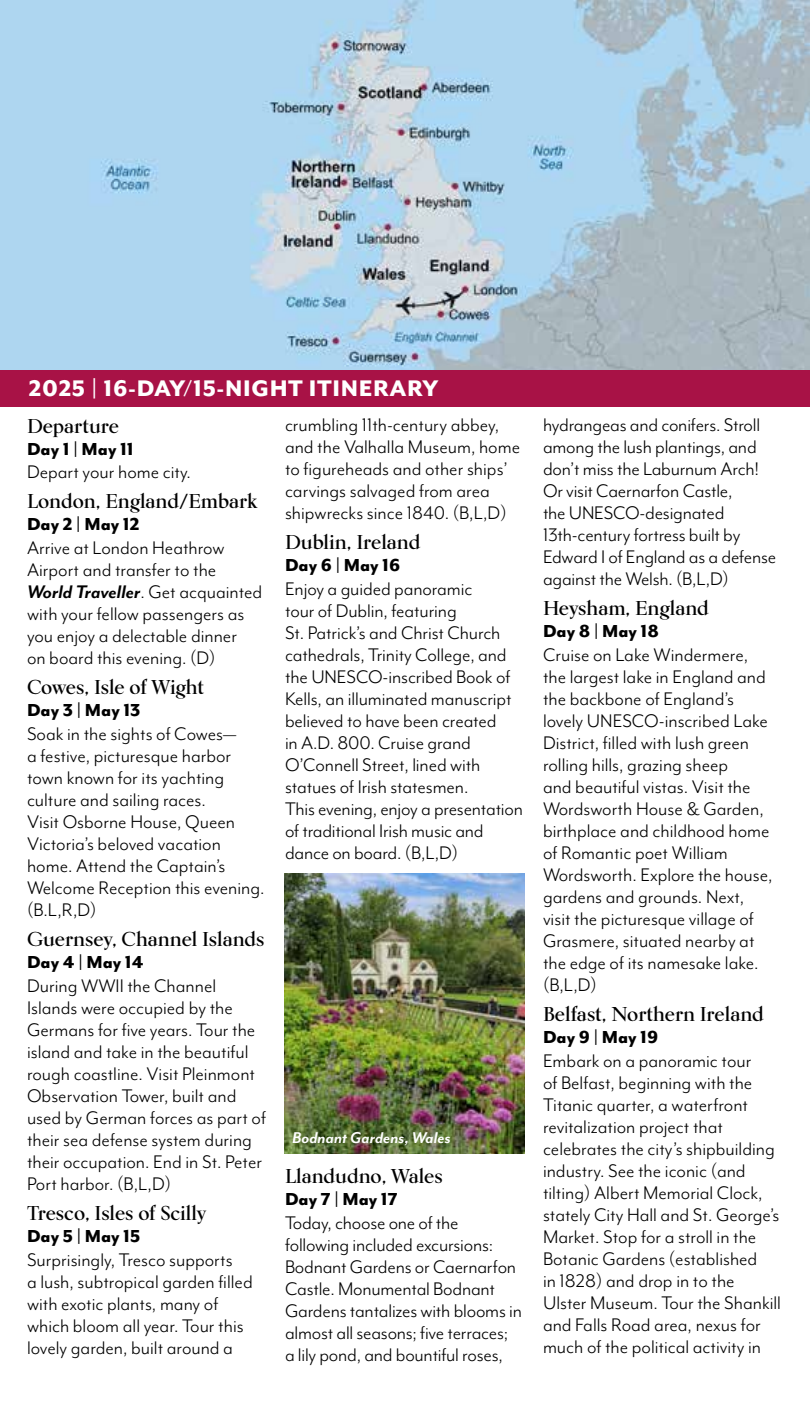
<style>
.page{position:relative;width:810px;height:1404px;background:#fff}
.page>*{position:absolute;margin:0;border:0;box-sizing:border-box;transform-origin:0 0}
.t1{font:800 26px "Mr Eaves Mod OT";letter-spacing:.025em;color:#fff}
.t2{font:21px/22px "Mr Eaves Mod OT";color:#000}
.t3{font:700 20px "Kumlien Pro";color:#000}
.t4{font:800 20px "Mr Eaves Mod OT";color:#000}
.t5{font:italic 700 18px "Mr Eaves Mod OT";color:#fff}
.s1{font-weight:700;font-style:italic}
</style>
<div class="page">
<img style="left:0;top:0;width:810px;height:370px">
<img style="left:284px;top:873px;width:241px;height:281px">
<div style="left:0;top:370px;width:810px;height:37px;background:#a81246"></div>
<p class="t1" style="left:29px;top:373px;width:411px">2025 | 16-DAY/15-NIGHT ITINERARY</p>
<p class="t3" style="left:27px;top:413px;width:94px">Departure</p>
<p class="t4" style="left:27px;top:437px;width:108px">Day 1 | May 11</p>
<p class="t2" style="left:27px;top:461px;width:166px">Depart your home city.</p>
<p class="t3" style="left:27px;top:489px;width:232px">London, England/Embark</p>
<p class="t4" style="left:27px;top:513px;width:114px">Day 2 | May 12</p>
<p class="t2" style="left:27px;top:537px;width:237px">Arrive at London Heathrow<br>Airport and transfer to the<br><span class="s1">World Traveller</span>. Get acquainted with your fellow passengers as you enjoy a delectable dinner<br>on board this evening. (D)</p>
<p class="t3" style="left:27px;top:675px;width:179px">Cowes, Isle of Wight</p>
<p class="t4" style="left:27px;top:699px;width:115px">Day 3 | May 13</p>
<p class="t2" style="left:27px;top:723px;width:239px">Soak in the sights of Cowes—<br>a festive, picturesque harbor town known for its yachting culture and sailing races.<br>Visit Osborne House, Queen<br>Victoria’s beloved vacation home. Attend the Captain’s<br>Welcome Reception this evening. (B.L,R,D)</p>
<p class="t3" style="left:27px;top:926px;width:239px">Guernsey, Channel Islands</p>
<p class="t4" style="left:27px;top:950px;width:118px">Day 4 | May 14</p>
<p class="t2" style="left:27px;top:974px;width:241px">During WWII the Channel<br>Islands were occupied by the<br>Germans for five years. Tour the island and take in the beautiful rough coastline. Visit Pleinmont<br>Observation Tower, built and used by German forces as part of their sea defense system during their occupation. End in St. Peter<br>Port harbor. (B,L,D)</p>
<p class="t3" style="left:27px;top:1200px;width:181px">Tresco, Isles of Scilly</p>
<p class="t4" style="left:27px;top:1224px;width:115px">Day 5 | May 15</p>
<p class="t2" style="left:27px;top:1248px;width:227px">Surprisingly, Tresco supports<br>a lush, subtropical garden filled with exotic plants, many of which bloom all year. Tour this lovely garden, built around a</p>
<p class="t2" style="left:285px;top:414px;width:237px">crumbling 11th-century abbey, and the Valhalla Museum, home to figureheads and other ships’ carvings salvaged from area shipwrecks since 1840. (B,L,D)</p>
<p class="t3" style="left:285px;top:530px;width:137px">Dublin, Ireland</p>
<p class="t4" style="left:285px;top:554px;width:117px">Day 6 | May 16</p>
<p class="t2" style="left:285px;top:578px;width:240px">Enjoy a guided panoramic<br>tour of Dublin, featuring<br>St. Patrick’s and Christ Church cathedrals, Trinity College, and the UNESCO‑inscribed Book of<br>Kells, an illuminated manuscript believed to have been created<br>in A.D. 800. Cruise grand<br>O’Connell Street, lined with statues of Irish statesmen.<br>This evening, enjoy a presentation of traditional Irish music and dance on board. (B,L,D)</p>
<p class="t5" style="left:292px;top:1128px;width:160px">Bodnant Gardens, Wales</p>
<p class="t3" style="left:285px;top:1163px;width:159px">Llandudno, Wales</p>
<p class="t4" style="left:285px;top:1187px;width:114px">Day 7 | May 17</p>
<p class="t2" style="left:285px;top:1211px;width:238px">Today, choose one of the following included excursions:<br>Bodnant Gardens or Caernarfon<br>Castle. Monumental Bodnant<br>Gardens tantalizes with blooms in almost all seasons; five terraces; a lily pond, and bountiful roses,</p>
<p class="t2" style="left:543px;top:414px;width:235px">hydrangeas and conifers. Stroll among the lush plantings, and don’t miss the Laburnum Arch!<br>Or visit Caernarfon Castle,<br>the UNESCO‑designated<br>13th‑century fortress built by<br>Edward I of England as a defense against the Welsh. (B,L,D)</p>
<p class="t3" style="left:543px;top:596px;width:167px">Heysham, England</p>
<p class="t4" style="left:543px;top:620px;width:118px">Day 8 | May 18</p>
<p class="t2" style="left:543px;top:644px;width:231px">Cruise on Lake Windermere, the largest lake in England and the backbone of England’s lovely UNESCO-inscribed Lake<br>District, filled with lush green rolling hills, grazing sheep<br>and beautiful vistas. Visit the<br>Wordsworth House &amp; Garden, birthplace and childhood home of Romantic poet William<br>Wordsworth. Explore the house, gardens and grounds. Next, visit the picturesque village of<br>Grasmere, situated nearby at the edge of its namesake lake. (B,L,D)</p>
<p class="t3" style="left:543px;top:1001px;width:222px">Belfast, Northern Ireland</p>
<p class="t4" style="left:543px;top:1025px;width:117px">Day 9 | May 19</p>
<p class="t2" style="left:543px;top:1049px;width:240px">Embark on a panoramic tour<br>of Belfast, beginning with the<br>Titanic quarter, a waterfront revitalization project that celebrates the city’s shipbuilding industry. See the iconic (and tilting) Albert Memorial Clock, stately City Hall and St. George’s<br>Market. Stop for a stroll in the<br>Botanic Gardens (established<br>in 1828) and drop in to the<br>Ulster Museum. Tour the Shankill and Falls Road area, nexus for much of the political activity in</p>
</div>
